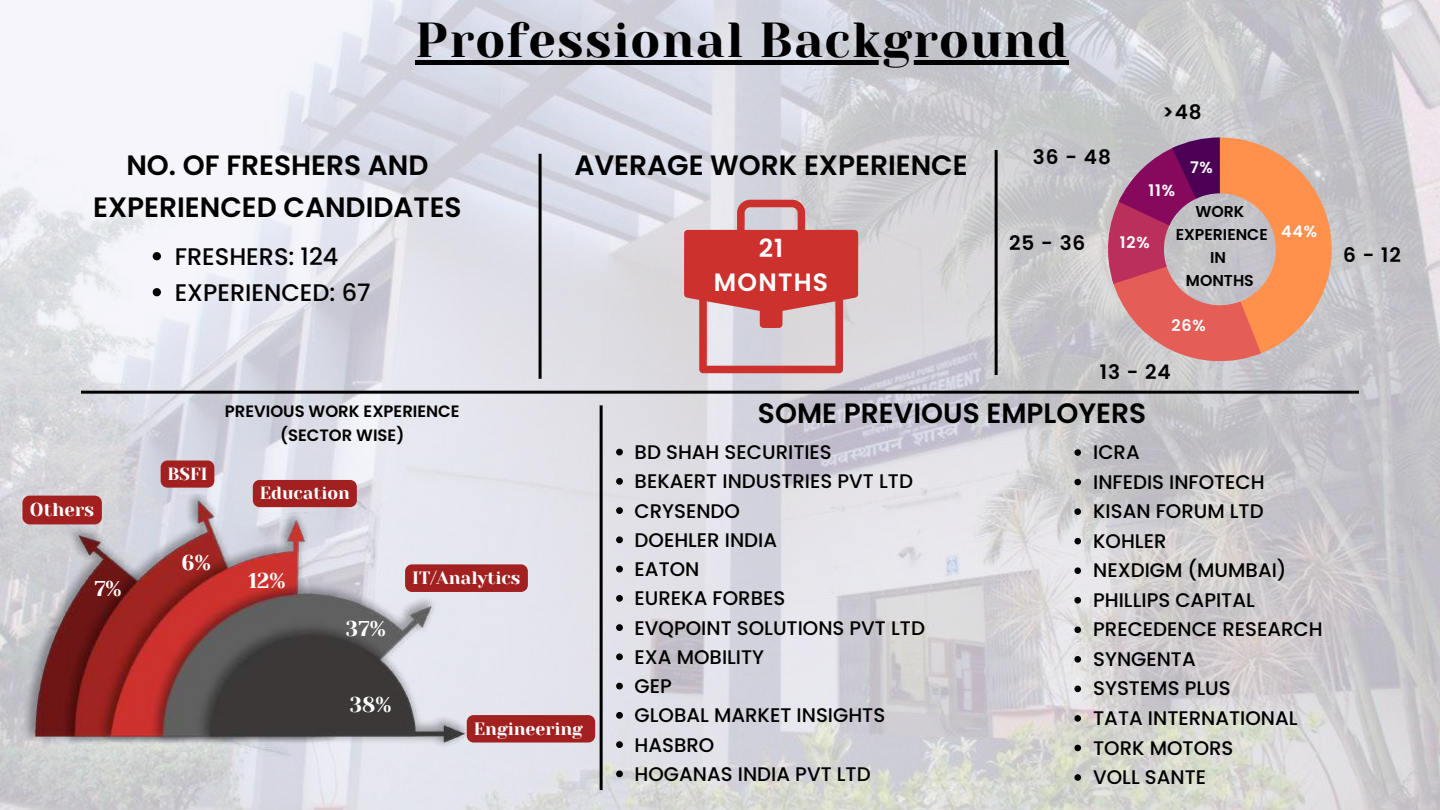
<style>
.page{position:relative;width:1440px;height:810px;background:#fff}
.page>*{position:absolute;margin:0;border:0;box-sizing:border-box;transform-origin:0 0}
.t1{font:49px "Yeseva One";letter-spacing:.025em;color:#000}
.t2{font:600 28px "Poppins";color:#000}
.t3{font:600 25px/34.5px "Poppins";letter-spacing:.05em;color:#fff;text-align:center}
.t4{font:500 24px/36px "Poppins";color:#000}
.t5{font:21.3px "Yeseva One";color:#fff}
.t6{font:600 20px "Poppins";letter-spacing:.05em;color:#000}
.t7{font:500 19.7px/29.2px "Poppins";color:#000}
.t8{font:18.6px "Yeseva One";color:#fff}
.t9{font:17.8px "Yeseva One";color:#fff}
.t10{font:17.7px "Yeseva One";color:#fff}
.t11{font:17.6px "Yeseva One";color:#fff}
.t12{font:17.5px "Yeseva One";color:#fff}
.t13{font:600 16.4px/24px "Poppins";color:#000;text-align:center}
.t14{font:600 16px "Poppins";letter-spacing:.05em;color:#fff}
.t15{font:600 15.7px/23.2px "Poppins";color:#000;text-align:center}
</style>
<div class="page">
<img style="left:0;top:0;width:1440px;height:810px">
<hr style="left:81px;top:391px;width:1278px;height:3px;background:#000">
<svg style="left:1108px;top:137px;width:224px;height:224px;background:#cf8883"></svg>
<hr style="left:600px;top:405px;width:3px;height:385px;background:#000">
<hr style="left:539px;top:154px;width:3px;height:225px;background:#000">
<hr style="left:995px;top:150px;width:3px;height:225px;background:#000">
<svg style="left:684px;top:200px;width:174px;height:174px;background:#d27e7f"></svg>
<img style="left:19px;top:489px;width:459px;height:267px">
<div style="left:467px;top:715px;width:128px;height:28px;background:#a22020;border-radius:7px"></div>
<div style="left:405px;top:564px;width:123px;height:28px;background:#a22020;border-radius:7px"></div>
<div style="left:253px;top:480px;width:104px;height:27px;background:#a22020"></div>
<svg style="left:161px;top:460px;width:53px;height:28px"></svg>
<div style="left:22px;top:496px;width:80px;height:28px;background:#a22020"></div>
<hr style="left:415px;top:60px;width:654px;height:4px;background:#000">
<svg style="left:153px;top:252px;width:8px;height:8px"></svg>
<svg style="left:153px;top:288px;width:8px;height:8px"></svg>
<svg style="left:616px;top:449px;width:7px;height:6px"></svg>
<svg style="left:616px;top:478px;width:7px;height:7px"></svg>
<svg style="left:616px;top:507px;width:7px;height:7px"></svg>
<svg style="left:616px;top:536px;width:7px;height:7px"></svg>
<svg style="left:616px;top:566px;width:7px;height:6px"></svg>
<svg style="left:616px;top:595px;width:7px;height:7px"></svg>
<svg style="left:616px;top:624px;width:7px;height:7px"></svg>
<svg style="left:616px;top:653px;width:7px;height:7px"></svg>
<svg style="left:616px;top:683px;width:7px;height:6px"></svg>
<svg style="left:616px;top:712px;width:7px;height:7px"></svg>
<svg style="left:616px;top:741px;width:7px;height:7px"></svg>
<svg style="left:616px;top:770px;width:7px;height:7px"></svg>
<svg style="left:1074px;top:449px;width:7px;height:7px"></svg>
<svg style="left:1074px;top:479px;width:7px;height:6px"></svg>
<svg style="left:1074px;top:508px;width:7px;height:7px"></svg>
<svg style="left:1074px;top:538px;width:7px;height:6px"></svg>
<svg style="left:1074px;top:567px;width:7px;height:7px"></svg>
<svg style="left:1074px;top:597px;width:7px;height:7px"></svg>
<svg style="left:1074px;top:627px;width:7px;height:6px"></svg>
<svg style="left:1074px;top:656px;width:7px;height:7px"></svg>
<svg style="left:1074px;top:686px;width:7px;height:6px"></svg>
<svg style="left:1074px;top:715px;width:7px;height:7px"></svg>
<svg style="left:1074px;top:745px;width:7px;height:6px"></svg>
<svg style="left:1074px;top:774px;width:7px;height:7px"></svg>
<h1 class="t1" style="left:415px;top:12px;width:654px">Professional Background</h1>
<h2 class="t2" style="left:126px;top:146px;width:304px">NO. OF FRESHERS AND</h2>
<h2 class="t2" style="left:574px;top:145px;width:395px">AVERAGE WORK EXPERIENCE</h2>
<h2 class="t2" style="left:93px;top:187px;width:370px">EXPERIENCED CANDIDATES</h2>
<p class="t4" style="left:175px;top:238px;width:197px">FRESHERS: 124<br>EXPERIENCED: 67</p>
<p class="t3" style="left:714px;top:231px;width:116px">21<br>MONTHS</p>
<p class="t6" style="left:1162px;top:98px;width:41px">&gt;48</p>
<p class="t6" style="left:1033px;top:143px;width:80px">36 - 48</p>
<p class="t6" style="left:1009px;top:229px;width:78px">25 - 36</p>
<p class="t14" style="left:1149px;top:179px;width:28px">11%</p>
<p class="t14" style="left:1190px;top:156px;width:24px">7%</p>
<p class="t14" style="left:1120px;top:231px;width:31px">12%</p>
<p class="t15" style="left:1176px;top:200px;width:93px">WORK<br>EXPERIENCE<br>IN<br>MONTHS</p>
<p class="t14" style="left:1171px;top:314px;width:36px">26%</p>
<p class="t6" style="left:1100px;top:358px;width:73px">13 - 24</p>
<p class="t14" style="left:1281px;top:220px;width:38px">44%</p>
<p class="t8" style="left:30px;top:499px;width:66px">Others</p>
<p class="t5" style="left:94px;top:576px;width:29px">7%</p>
<p class="t12" style="left:168px;top:464px;width:41px">BSFI</p>
<p class="t13" style="left:225px;top:399px;width:236px">PREVIOUS WORK EXPERIENCE (SECTOR WISE)</p>
<p class="t11" style="left:260px;top:483px;width:91px">Education</p>
<p class="t5" style="left:182px;top:551px;width:31px">6%</p>
<p class="t5" style="left:248px;top:568px;width:39px">12%</p>
<p class="t5" style="left:346px;top:616px;width:41px">37%</p>
<p class="t9" style="left:412px;top:568px;width:110px">IT/Analytics</p>
<p class="t5" style="left:350px;top:693px;width:43px">38%</p>
<p class="t10" style="left:474px;top:718px;width:111px">Engineering</p>
<h2 class="t2" style="left:758px;top:394px;width:390px">SOME PREVIOUS EMPLOYERS</h2>
<p class="t7" style="left:635px;top:438px;width:292px">BD SHAH SECURITIES<br>BEKAERT INDUSTRIES PVT LTD<br>CRYSENDO<br>DOEHLER INDIA<br>EATON<br>EUREKA FORBES<br>EVQPOINT SOLUTIONS PVT LTD<br>EXA MOBILITY<br>GEP<br>GLOBAL MARKET INSIGHTS<br>HASBRO<br>HOGANAS INDIA PVT LTD</p>
<p class="t7" style="left:1093px;top:437px;width:231px;line-height:29.5px">ICRA<br>INFEDIS INFOTECH<br>KISAN FORUM LTD<br>KOHLER<br>NEXDIGM (MUMBAI)<br>PHILLIPS CAPITAL<br>PRECEDENCE RESEARCH<br>SYNGENTA<br>SYSTEMS PLUS<br>TATA INTERNATIONAL<br>TORK MOTORS<br>VOLL SANTE</p>
<p class="t6" style="left:1343px;top:241px;width:59px">6-12</p>
</div>
